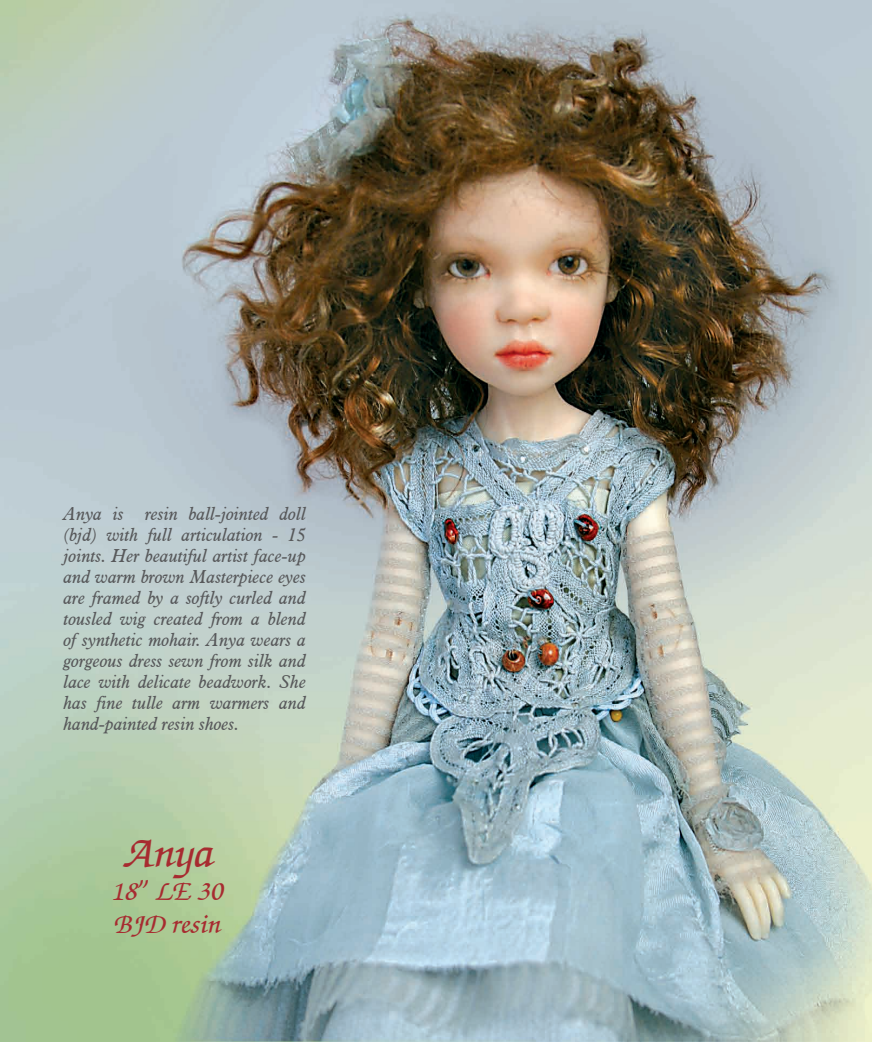
<style>
.page{position:relative;width:872px;height:1042px;background:#fff}
.page>*{position:absolute;margin:0;border:0;box-sizing:border-box;transform-origin:0 0}
.t1{font:48px "Zapf Chancery Pl";color:#a72b30}
.t2{font:30px/33px "Zapf Chancery Pl";color:#a72b30;text-align:right}
.t3{font:18px/21px "Aldine 721 AT Italic";color:#57585a;text-align:justify}
</style>
<div class="page">
<img style="left:0;top:0;width:872px;height:1041px">
<p class="t3" style="left:64px;top:504px;width:244px">Anya is resin ball-jointed doll (bjd) with full articulation - 15 joints. Her beautiful artist face-up and warm brown Masterpiece eyes are framed by a softly curled and tousled wig created from a blend of synthetic mohair. Anya wears a gorgeous dress sewn from silk and lace with delicate beadwork. She has fine tulle arm warmers and hand-painted resin shoes.</p>
<h1 class="t1" style="left:122px;top:828px;width:90px">Anya</h1>
<h2 class="t2" style="left:110px;top:875px;width:28px">18</h2>
<h2 class="t2" style="left:137px;top:860px;width:13px">,,</h2>
<h2 class="t2" style="left:113px;top:875px;width:111px">LE 30<br>BJD resin</h2>
</div>
